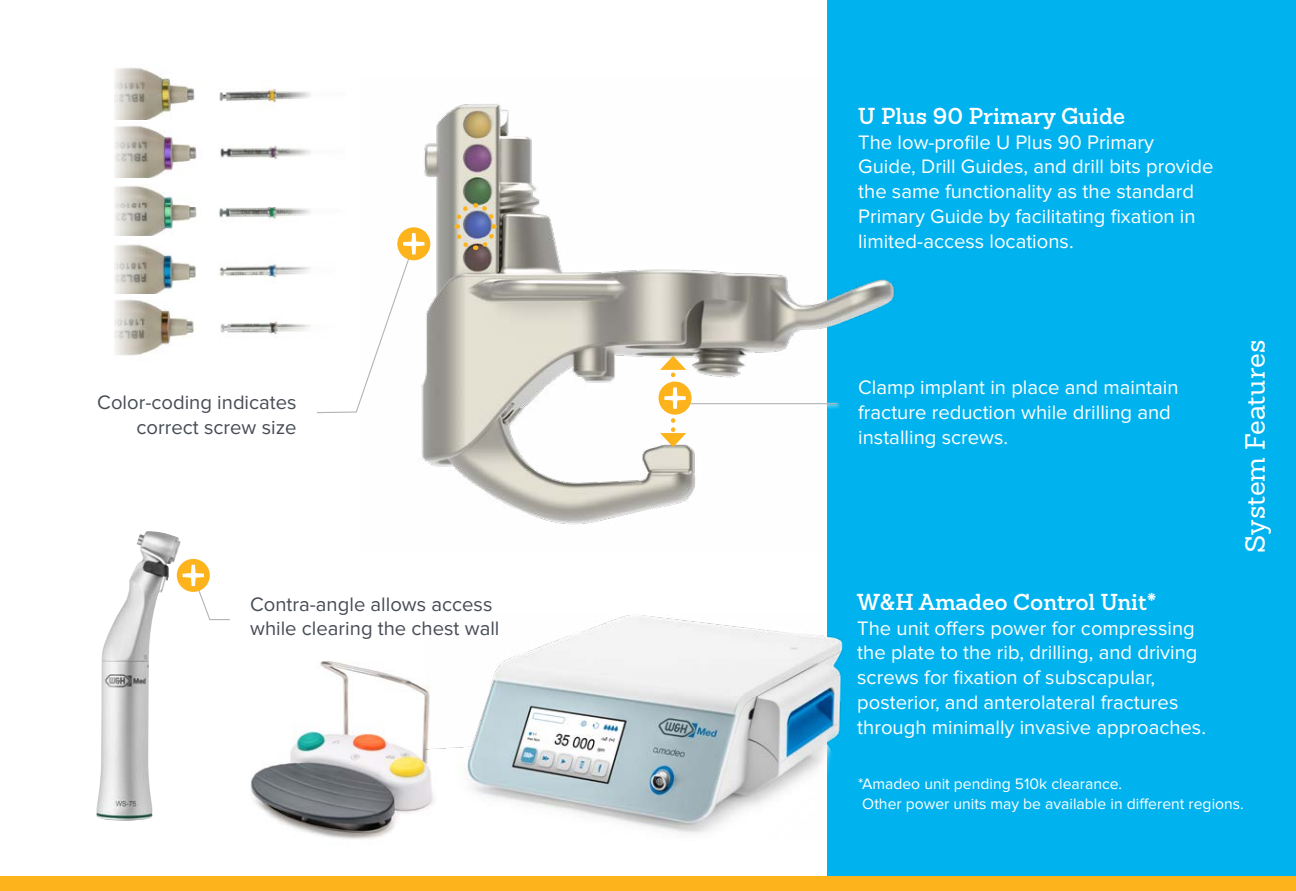
<style>
.page{position:relative;width:1296px;height:891px;background:#fff}
.page>*{position:absolute;margin:0;border:0;box-sizing:border-box;transform-origin:0 0}
.t1{font:27px "Sanchez Slab";letter-spacing:.005em;color:#fff}
.t2{font:600 22.5px "Sanchez Slab";color:#fff}
.t3{font:20.25px/24.8px "Proxima Nova";color:#fff}
.t4{font:20.25px/24.8px "Proxima Nova";color:#474c55;text-align:right}
.t5{font:15.75px/20.2px "Proxima Nova";color:#fff}
</style>
<div class="page">
<div style="left:827px;top:0;width:469px;height:891px;background:#00b3ef"></div>
<img style="left:457px;top:615px;width:385px;height:218px">
<img style="left:420px;top:104px;width:475px;height:421px">
<svg style="left:452px;top:201px;width:46px;height:52px;background:#a8a4a0"></svg>
<div style="left:397px;top:227px;width:33px;height:33px;background:#fcb31c;border-radius:50%"></div>
<svg style="left:317px;top:233px;width:108px;height:181px"></svg>
<img style="left:115px;top:67px;width:195px;height:53px">
<img style="left:115px;top:126px;width:195px;height:52px">
<img style="left:115px;top:185px;width:230px;height:52px">
<img style="left:115px;top:237px;width:230px;height:58px">
<img style="left:115px;top:295px;width:230px;height:66px">
<svg style="left:689px;top:401px;width:153px;height:7px"></svg>
<hr style="left:679px;top:403px;width:158px;height:1px;background:#b2b5b6">
<svg style="left:659px;top:382px;width:33px;height:33px"></svg>
<svg style="left:660px;top:356px;width:26px;height:91px"></svg>
<img style="left:96px;top:531px;width:85px;height:290px">
<img style="left:250px;top:661px;width:207px;height:178px">
<div style="left:177px;top:559px;width:33px;height:33px;background:#fcb31c;border-radius:50%"></div>
<svg style="left:182px;top:564px;width:48px;height:57px"></svg>
<div style="left:0;top:876px;width:1296px;height:15px;background:#fcb31c"></div>
<p class="t4" style="left:97px;top:390px;width:201px">Color-coding indicates correct screw size</p>
<p class="t4" style="left:250px;top:592px;width:251px;text-align:left">Contra-angle allows access while clearing the chest wall</p>
<p class="t2" style="left:858px;top:101px;width:269px">U Plus 90 Primary Guide</p>
<p class="t3" style="left:858px;top:130px;width:357px">The low-profile U Plus 90 Primary Guide, Drill Guides, and drill bits provide the same functionality as the standard Primary Guide by facilitating fixation in limited-access locations.</p>
<p class="t3" style="left:858px;top:375px;width:322px">Clamp implant in place and maintain fracture reduction while drilling and installing screws.</p>
<p class="t2" style="left:857px;top:587px;width:301px">W&amp;H Amadeo Control Unit*</p>
<p class="t3" style="left:857px;top:616px;width:350px">The unit offers power for compressing the plate to the rib, drilling, and driving screws for fixation of subscapular, posterior, and anterolateral fractures through minimally invasive approaches.</p>
<h1 class="t1" style="left:1238px;top:553px;width:215px;rotate:-90deg">System Features</h1>
<p class="t5" style="left:858px;top:774px;width:387px">*Amadeo unit pending 510k clearance.<br>Other power units may be available in different regions.</p>
</div>
